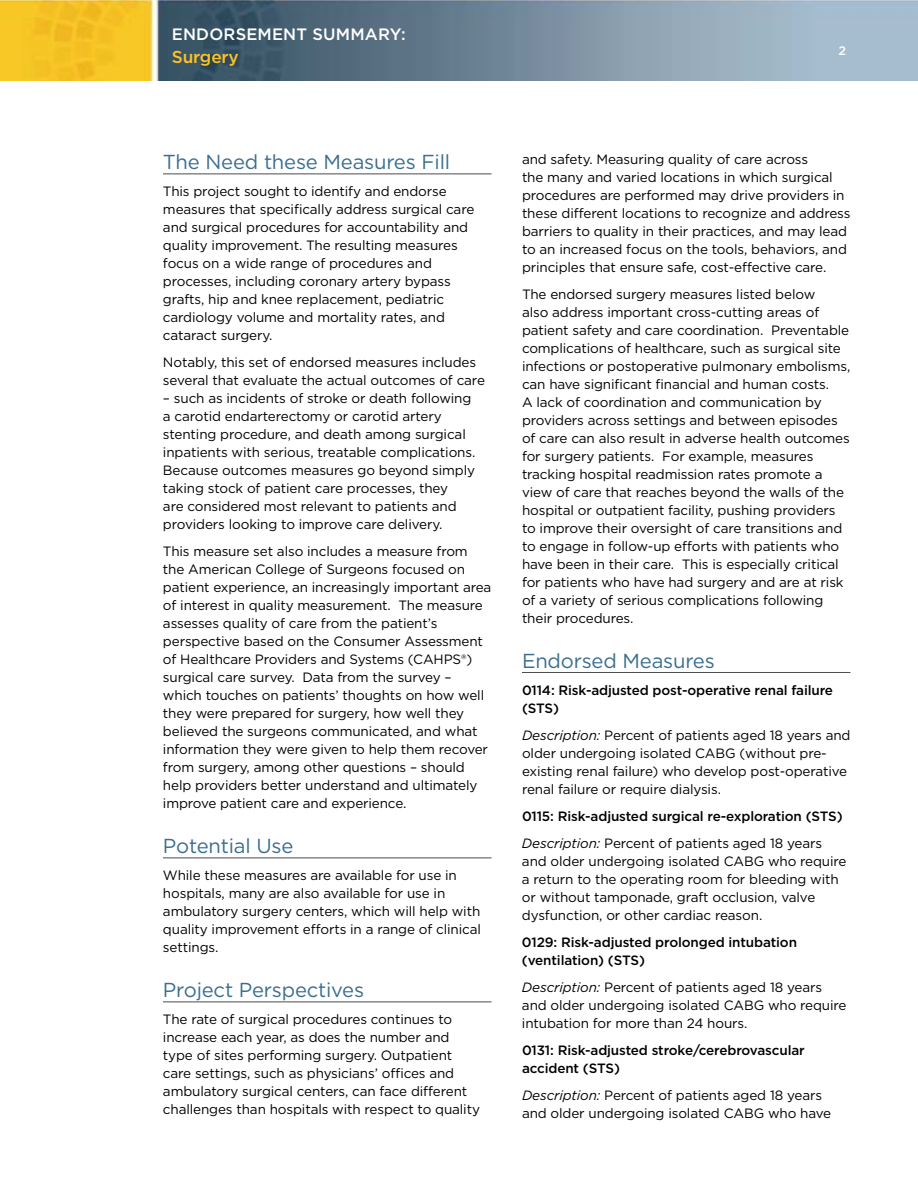
<style>
.page{position:relative;width:918px;height:1188px;background:#fff}
.page>*{position:absolute;margin:0;border:0;box-sizing:border-box;transform-origin:0 0}
.t1{font:20.25px "Gotham";letter-spacing:-.01em;color:#3b6e8f}
.t2{font:500 17.25px "Gotham";color:#ffc222}
.t3{font:500 16.5px "Gotham";letter-spacing:.01em;color:#fff}
.t4{font:13.5px/18px "Gotham";letter-spacing:-.01em;color:#000}
.t5{font:500 13.5px/18px "Gotham";letter-spacing:-.01em;color:#000}
.t6{font:500 12.3px "Gotham";color:#fff}
.s1{font-style:italic}
.s2{font-weight:400;font-style:italic}
.s3{font-weight:400}
</style>
<div class="page">
<img style="left:0;top:0;width:918px;height:81px">
<hr style="left:163px;top:174px;width:328px;height:1px;background:#4d4d4f">
<hr style="left:163px;top:858px;width:328px;height:1px;background:#4d4d4f">
<hr style="left:163px;top:1002px;width:328px;height:1px;background:#4d4d4f">
<hr style="left:522px;top:672px;width:328px;height:1px;background:#4d4d4f">
<p class="t3" style="left:172px;top:24px;width:77px">Endorseme</p>
<p class="t3" style="left:283px;top:24px;width:124px">nt Summary:</p>
<p class="t2" style="left:172px;top:45px;width:68px">Surgery</p>
<p class="t6" style="left:838px;top:43px;width:9px">2</p>
<h1 class="t1" style="left:163px;top:149px;width:289px">The Need these Measures Fill</h1>
<p class="t4" style="left:163px;top:182px;width:313px">This project sought to identify and endorse measures that specifically address surgical care and surgical procedures for accountability and quality improvement. The resulting measures focus on a wide range of procedures and processes, including coronary artery bypass grafts, hip and knee replacement, pediatric cardiology volume and mortality rates, and cataract surgery.</p>
<p class="t4" style="left:163px;top:353px;width:324px">Notably, this set of endorsed measures includes several that evaluate the actual outcomes of care</p>
<p class="t4" style="left:163px;top:389px;width:314px">– such as incidents of stroke or death following a carotid endarterectomy or carotid artery stenting procedure, and death among surgical inpatients with serious, treatable complications.<br>Because outcomes measures go beyond simply taking stock of patient care processes, they<br>are considered most relevant to patients and providers looking to improve care delivery.</p>
<p class="t4" style="left:163px;top:542px;width:330px">This measure set also includes a measure from the American College of Surgeons focused on patient experience, an increasingly important area of interest in quality measurement. The measure assesses quality of care from the patient’s perspective based on the Consumer Assessment of Healthcare Providers and Systems (CAHPS®) surgical care survey. Data from the survey – which touches on patients’ thoughts on how well they were prepared for surgery, how well they believed the surgeons communicated, and what information they were given to help them recover from surgery, among other questions – should help providers better understand and ultimately improve patient care and experience.</p>
<h1 class="t1" style="left:163px;top:833px;width:132px">Potential Use</h1>
<p class="t4" style="left:163px;top:866px;width:319px">While these measures are available for use in hospitals, many are also available for use in ambulatory surgery centers, which will help with quality improvement efforts in a range of clinical settings.</p>
<h1 class="t1" style="left:163px;top:977px;width:203px">Project Perspectives</h1>
<p class="t4" style="left:163px;top:1010px;width:319px">The rate of surgical procedures continues to increase each year, as does the number and type of sites performing surgery. Outpatient care settings, such as physicians’ offices and ambulatory surgical centers, can face different challenges than hospitals with respect to quality</p>
<p class="t4" style="left:522px;top:150px;width:330px">and safety. Measuring quality of care across<br>the many and varied locations in which surgical procedures are performed may drive providers in these different locations to recognize and address barriers to quality in their practices, and may lead to an increased focus on the tools, behaviors, and principles that ensure safe, cost-effective care.</p>
<p class="t4" style="left:522px;top:285px;width:330px">The endorsed surgery measures listed below<br>also address important cross-cutting areas of patient safety and care coordination. Preventable complications of healthcare, such as surgical site infections or postoperative pulmonary embolisms, can have significant financial and human costs.<br>A lack of coordination and communication by providers across settings and between episodes of care can also result in adverse health outcomes for surgery patients. For example, measures tracking hospital readmission rates promote a view of care that reaches beyond the walls of the hospital or outpatient facility, pushing providers to improve their oversight of care transitions and to engage in follow-up efforts with patients who have been in their care. This is especially critical for patients who have had surgery and are at risk of a variety of serious complications following their procedures.</p>
<h1 class="t1" style="left:522px;top:648px;width:194px">Endorsed Measures</h1>
<p class="t5" style="left:522px;top:681px;width:313px">0114: Risk-adjusted post-operative renal failure (STS)</p>
<p class="t4" style="left:522px;top:726px;width:330px"><span class="s1">Description:</span> Percent of patients aged 18 years and older undergoing isolated CABG (without pre&shy;existing renal failure) who develop post-operative renal failure or require dialysis.</p>
<p class="t5" style="left:522px;top:802px;width:322px;line-height:27px">0115: Risk-adjusted surgical re-exploration (STS)<br><span class="s2">Description:</span> <span class="s3">Percent of patients aged 18 years</span></p>
<p class="t4" style="left:522px;top:852px;width:326px">and older undergoing isolated CABG who require a return to the operating room for bleeding with or without tamponade, graft occlusion, valve dysfunction, or other cardiac reason.</p>
<p class="t5" style="left:522px;top:933px;width:277px">0129: Risk-adjusted prolonged intubation (ventilation) (STS)</p>
<p class="t4" style="left:522px;top:978px;width:326px"><span class="s1">Description:</span> Percent of patients aged 18 years and older undergoing isolated CABG who require intubation for more than 24 hours.</p>
<p class="t5" style="left:522px;top:1041px;width:284px">0131: Risk-adjusted stroke/cerebrovascular accident (STS)</p>
<p class="t4" style="left:522px;top:1086px;width:311px"><span class="s1">Description:</span> Percent of patients aged 18 years and older undergoing isolated CABG who have</p>
</div>
